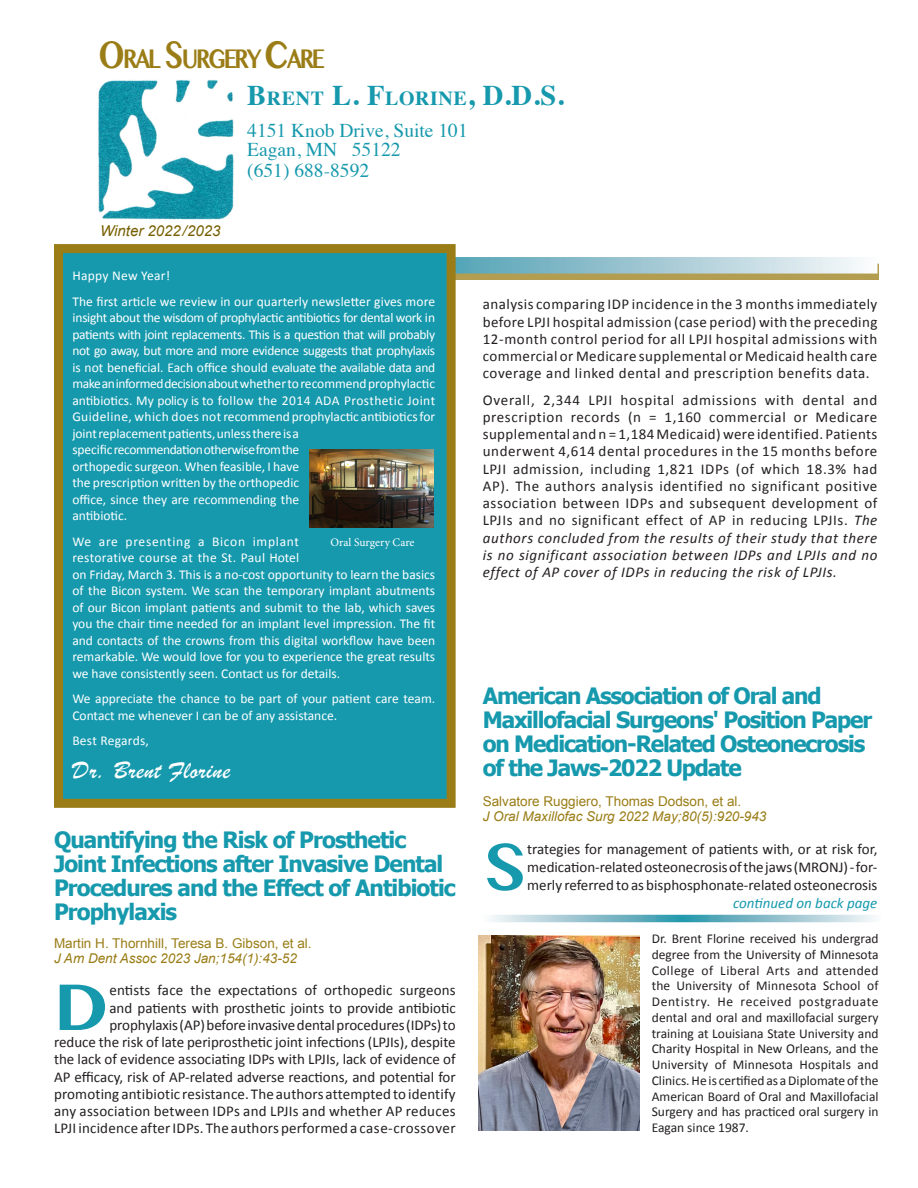
<style>
.page{position:relative;width:918px;height:1188px;background:#fff}
.page>*{position:absolute;margin:0;border:0;box-sizing:border-box;transform-origin:0 0}
.Body_text{font:700 69.3px "Lao MN";color:#1699ad}
.Body_text-2{font:700 68.4px "Lao MN";color:#1699ad}
.t1{font:700 28.5px "Times";color:#1699ad}
.t2{font:700 27.9px "Myanmar MN";letter-spacing:-.1em;color:#9a7d16;scale:.77 1}
.t3{font:25.5px "Brush Script";letter-spacing:.02em;color:#fff}
.Headline{font:700 22.5px/24px "Tahoma";letter-spacing:-.05em;color:#1699ad}
.t4{font:19.5px/20.2px "Times";color:#1699ad}
.Body_text-3{font:15px/17.2px "Calibri";color:#231f20;text-align:justify}
.Body_text-4{font:italic 15px "Calibri";color:#1699ad}
.t5{font:italic 15px "Arial";color:#765f00}
.t6{font:13.5px/16.5px "Calibri";color:#fff}
.t7{font:13.5px/15.8px "Calibri";color:#231f20;text-align:justify}
.t8{font:13.5px "Arial";color:#9a7d16}
.Caption2{font:italic 13.5px "Arial";color:#9a7d16}
.t9{font:13.5px "Calibri";letter-spacing:.02em;color:#fff}
.Body_text-5{font:11.7px "Minion Pro";color:#fff}
.s1{font-size:39.9px}
.s2{font-size:19.95px}
.s3{font-style:italic}
</style>
<div class="page">
<img style="left:98px;top:80px;width:136px;height:139px">
<img style="left:478px;top:936px;width:162px;height:194px">
<div style="left:367px;top:263px;width:512px;height:17px;background:#b39d50"></div>
<svg style="left:456px;top:257px;width:422px;height:17px;background:#a8ccd3"></svg>
<div style="left:54px;top:244px;width:402px;height:564px;background:#1699ad;border:9px solid #9a7d16"></div>
<img style="left:309px;top:449px;width:124px;height:79px">
<svg style="left:490px;top:915px;width:384px;height:7px;background:#90c3cf"></svg>
<h3 class="t2" style="left:98px;top:42px;width:295px"><span class="s1">O</span>RAL <span class="s1">S</span>URGERY <span class="s1">C</span>ARE</h3>
<h3 class="t1" style="left:247px;top:68px;width:318px">B<span class="s2">RENT</span> L. F<span class="s2">LORINE</span>, D.D.S.</h3>
<h3 class="t4" style="left:247px;top:118px;width:222px">4151 Knob Drive, Suite 101<br>Eagan, MN 55122<br>(651) 688-8592</h3>
<p class="t5" style="left:100px;top:221px;width:122px">Winter 2022/2023</p>
<p class="t9" style="left:72px;top:266px;width:99px">Happy New Year!</p>
<p class="t6" style="left:72px;top:293px;width:364px">The first article we review in our quarterly newsletter gives more insight about the wisdom of prophylactic antibiotics for dental work in patients with joint replacements. This is a question that will probably not go away, but more and more evidence suggests that prophylaxis is not beneficial. Each office should evaluate the available data and make an informed decision about whether to recommend prophylactic antibiotics. My policy is to follow the 2014 ADA Prosthetic Joint Guideline, which does not recommend prophylactic antibiotics for joint replacement patients, unless there is a<br>specific recommendation otherwise from the<br>orthopedic surgeon. When feasible, I have<br>the prescription written by the orthopedic<br>office, since they are recommending the<br>antibiotic.</p>
<p class="t6" style="left:72px;top:533px;width:364px">We are presenting a Bicon implant<br>restorative course at the St. Paul Hotel<br>on Friday, March 3. This is a no-cost opportunity to learn the basics of the Bicon system. We scan the temporary implant abutments of our Bicon implant patients and submit to the lab, which saves you the chair time needed for an implant level impression. The fit and contacts of the crowns from this digital workflow have been remarkable. We would love for you to experience the great results we have consistently seen. Contact us for details.</p>
<p class="t6" style="left:72px;top:690px;width:364px">We appreciate the chance to be part of your patient care team.<br>Contact me whenever I can be of any assistance.</p>
<p class="t9" style="left:72px;top:731px;width:78px">Best Regards,</p>
<p class="t3" style="left:72px;top:754px;width:159px">Dr. Brent Florine</p>
<p class="Body_text-5" style="left:330px;top:534px;width:86px">Oral Surgery Care</p>
<p class="Headline" style="left:54px;top:826px;width:403px">Quantifying the Risk of Prosthetic<br>Joint Infections after Invasive Dental<br>Procedures and the Effect of Antibiotic<br>Prophylaxis</p>
<p class="t8" style="left:54px;top:935px;width:259px">Martin H. Thornhill, Teresa B. Gibson, et al.</p>
<p class="Caption2" style="left:54px;top:950px;width:244px">J Am Dent Assoc 2023 Jan;154(1):43-52</p>
<p class="Body_text-2" style="left:54px;top:966px;width:57px">D</p>
<p class="Body_text-3" style="left:54px;top:981px;width:403px;text-align:right">entists face the expectations of orthopedic surgeons<br>and patients with prosthetic joints to provide antibiotic prophylaxis (AP) before invasive dental procedures (IDPs) to<br>reduce the risk of late periprosthetic joint infections (LPJIs), despite the lack of evidence associating IDPs with LPJIs, lack of evidence of AP efficacy, risk of AP-related adverse reactions, and potential for promoting antibiotic resistance. The authors attempted to identify any association between IDPs and LPJIs and whether AP reduces LPJI incidence after IDPs. The authors performed a case-crossover</p>
<p class="Body_text-3" style="left:483px;top:295px;width:396px">analysis comparing IDP incidence in the 3 months immediately before LPJI hospital admission (case period) with the preceding 12-month control period for all LPJI hospital admissions with commercial or Medicare supplemental or Medicaid health care coverage and linked dental and prescription benefits data.</p>
<p class="Body_text-3" style="left:483px;top:391px;width:396px">Overall, 2,344 LPJI hospital admissions with dental and prescription records (n = 1,160 commercial or Medicare supplemental and n = 1,184 Medicaid) were identified. Patients underwent 4,614 dental procedures in the 15 months before LPJI admission, including 1,821 IDPs (of which 18.3% had AP). The authors analysis identified no significant positive association between IDPs and subsequent development of LPJIs and no significant effect of AP in reducing LPJIs. <span class="s3">The authors concluded from the results of their study that there is no significant association between IDPs and LPJIs and no effect of AP cover of IDPs in reducing the risk of LPJIs.</span></p>
<p class="Headline" style="left:483px;top:683px;width:391px">American Association of Oral and Maxillofacial Surgeons' Position Paper on Medication-Related Osteonecrosis of the Jaws-2022 Update</p>
<p class="t8" style="left:483px;top:793px;width:260px">Salvatore Ruggiero, Thomas Dodson, et al.</p>
<p class="Caption2" style="left:483px;top:808px;width:285px">J Oral Maxillofac Surg 2022 May;80(5):920-943</p>
<p class="Body_text" style="left:483px;top:826px;width:46px">S</p>
<p class="Body_text-3" style="left:527px;top:840px;width:352px;line-height:18px">trategies for management of patients with, or at risk for, medication-related osteonecrosis of the jaws (MRONJ) - for&shy;merly referred to as bisphosphonate-related osteonecrosis</p>
<p class="Body_text-4" style="left:733px;top:892px;width:146px">continued on back page</p>
<p class="t7" style="left:652px;top:931px;width:228px">Dr. Brent Florine received his undergrad degree from the University of Minnesota College of Liberal Arts and attended the University of Minnesota School of Dentistry. He received postgraduate dental and oral and maxillofacial surgery training at Louisiana State University and Charity Hospital in New Orleans, and the University of Minnesota Hospitals and Clinics. He is certified as a Diplomate of the American Board of Oral and Maxillofacial Surgery and has practiced oral surgery in Eagan since 1987.</p>
</div>
